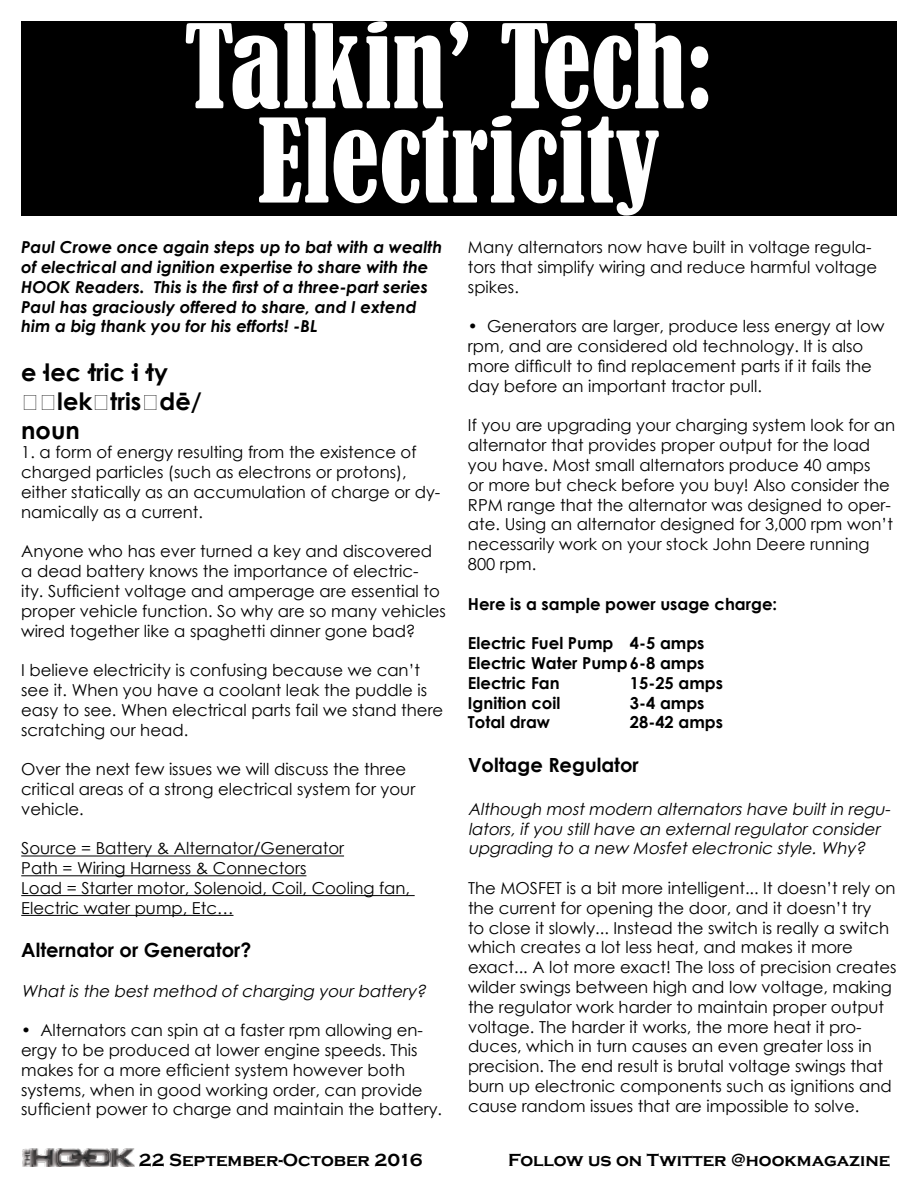
<style>
.page{position:relative;width:918px;height:1188px;background:#fff}
.page>*{position:absolute;margin:0;border:0;box-sizing:border-box;transform-origin:0 0}
.t1{font:condensed 108px/94.3px "Bernard";color:#fff;text-align:center}
.t2{font:700 24px/28.8px "Century Gothic";color:#000}
.t3{font:700 19.5px "Century Gothic";color:#000}
.t4{font:700 18px "Copperplate Gothic";color:#000}
.t5{font:16.5px/19.8px "Century Gothic";color:#000}
.t6{font:italic 700 16.5px/19.8px "Century Gothic";color:#000}
.t7{font:italic 16.5px/19.8px "Century Gothic";color:#000}
.t8{font:700 16.5px/19.8px "Century Gothic";color:#000;text-align:justify}
</style>
<div class="page">
<div style="left:21px;top:21px;width:876px;height:195px;background:#000"></div>
<hr style="left:21px;top:856px;width:323px;height:1px;background:#000">
<hr style="left:21px;top:875px;width:285px;height:1px;background:#000">
<hr style="left:21px;top:895px;width:394px;height:1px;background:#000">
<hr style="left:21px;top:915px;width:213px;height:1px;background:#000">
<img style="left:22px;top:1148px;width:113px;height:19px">
<h1 class="t1" style="left:184px;top:21px;width:531px">Talkin’ Tech:<br>Electricity</h1>
<p class="t6" style="left:21px;top:237px;width:423px">Paul Crowe once again steps up to bat with a wealth of electrical and ignition expertise to share with the HOOK Readers. This is the first of a three-part series Paul has graciously offered to share, and I extend him a big thank you for his efforts! -BL</p>
<h2 class="t2" style="left:21px;top:357px;width:182px">e·lec·tric·i·ty əˌ lekˈ trisədē/ noun</h2>
<p class="t5" style="left:21px;top:442px;width:421px">1. a form of energy resulting from the existence of charged particles (such as electrons or protons), either statically as an accumulation of charge or dy&shy;namically as a current.</p>
<p class="t5" style="left:21px;top:541px;width:426px">Anyone who has ever turned a key and discovered a dead battery knows the importance of electric-<br>ity. Sufficient voltage and amperage are essential to proper vehicle function. So why are so many vehicles wired together like a spaghetti dinner gone bad?</p>
<p class="t5" style="left:21px;top:660px;width:424px">I believe electricity is confusing because we can’t see it. When you have a coolant leak the puddle is easy to see. When electrical parts fail we stand there scratching our head.</p>
<p class="t5" style="left:21px;top:759px;width:396px">Over the next few issues we will discuss the three critical areas of a strong electrical system for your vehicle.</p>
<p class="t5" style="left:21px;top:838px;width:390px">Source = Battery &amp; Alternator/Generator<br>Path = Wiring Harness &amp; Connectors<br>Load = Starter motor, Solenoid, Coil, Cooling fan, Electric water pump, Etc…</p>
<p class="t3" style="left:21px;top:935px;width:232px">Alternator or Generator?</p>
<p class="t7" style="left:21px;top:981px;width:410px">Whatisthe bestmethod ofcharging yourbattery?</p>
<p class="t5" style="left:21px;top:1020px;width:422px">• Alternators can spin at a faster rpm allowing en&shy;ergy to be produced at lower engine speeds. This makes for a more efficient system however both systems, when in good working order, can provide sufficient power to charge and maintain the battery.</p>
<p class="t5" style="left:468px;top:237px;width:411px">Many alternators now have built in voltage regula&shy;tors that simplify wiring and reduce harmful voltage spikes.</p>
<p class="t5" style="left:468px;top:316px;width:418px">• Generators are larger, produce less energy at low rpm, and are considered old technology. It is also more difficult to find replacement parts if it fails the day before an important tractor pull.</p>
<p class="t5" style="left:468px;top:415px;width:429px">If you are upgrading your charging system look for an alternator that provides proper output for the load you have. Most small alternators produce 40 amps<br>or more but check before you buy! Also consider the RPM range that the alternator was designed to oper&shy;ate. Using an alternator designed for 3,000 rpm won’t necessarily work on your stock John Deere running 800 rpm.</p>
<p class="t8" style="left:468px;top:593px;width:311px">Here is a sample power usage charge:</p>
<p class="t8" style="left:468px;top:633px;width:238px">Electric Fuel Pump 4-5 amps Electric Water Pump6-8 amps Electric Fan</p>
<p class="t8" style="left:630px;top:672px;width:95px">15-25 amps</p>
<p class="t8" style="left:468px;top:692px;width:94px">Ignition coil</p>
<p class="t8" style="left:630px;top:692px;width:76px">3-4 amps</p>
<p class="t8" style="left:468px;top:712px;width:84px">Total draw</p>
<p class="t8" style="left:630px;top:712px;width:95px">28-42 amps</p>
<p class="t3" style="left:468px;top:750px;width:172px">Voltage Regulator</p>
<p class="t7" style="left:468px;top:799px;width:428px">Although mostmodern alternatorshave builtin regu&shy;lators,ifyou stillhave an externalregulatorconsider upgrading to a new Mosfetelectronic style.Why?</p>
<p class="t5" style="left:468px;top:878px;width:430px">The MOSFET is a bit more intelligent... It doesn’t rely on the current for opening the door, and it doesn’t try<br>to close it slowly... Instead the switch is really a switch which creates a lot less heat, and makes it more exact... A lot more exact! The loss of precision creates wilder swings between high and low voltage, making the regulator work harder to maintain proper output voltage. The harder it works, the more heat it pro&shy;duces, which in turn causes an even greater loss in precision. The end result is brutal voltage swings that burn up electronic components such as ignitions and cause random issues that are impossible to solve.</p>
<p class="t4" style="left:139px;top:1150px;width:285px">22 September-October 2016</p>
<p class="t4" style="left:508px;top:1150px;width:384px">Follow us on Twitter @hookmagazine</p>
</div>
